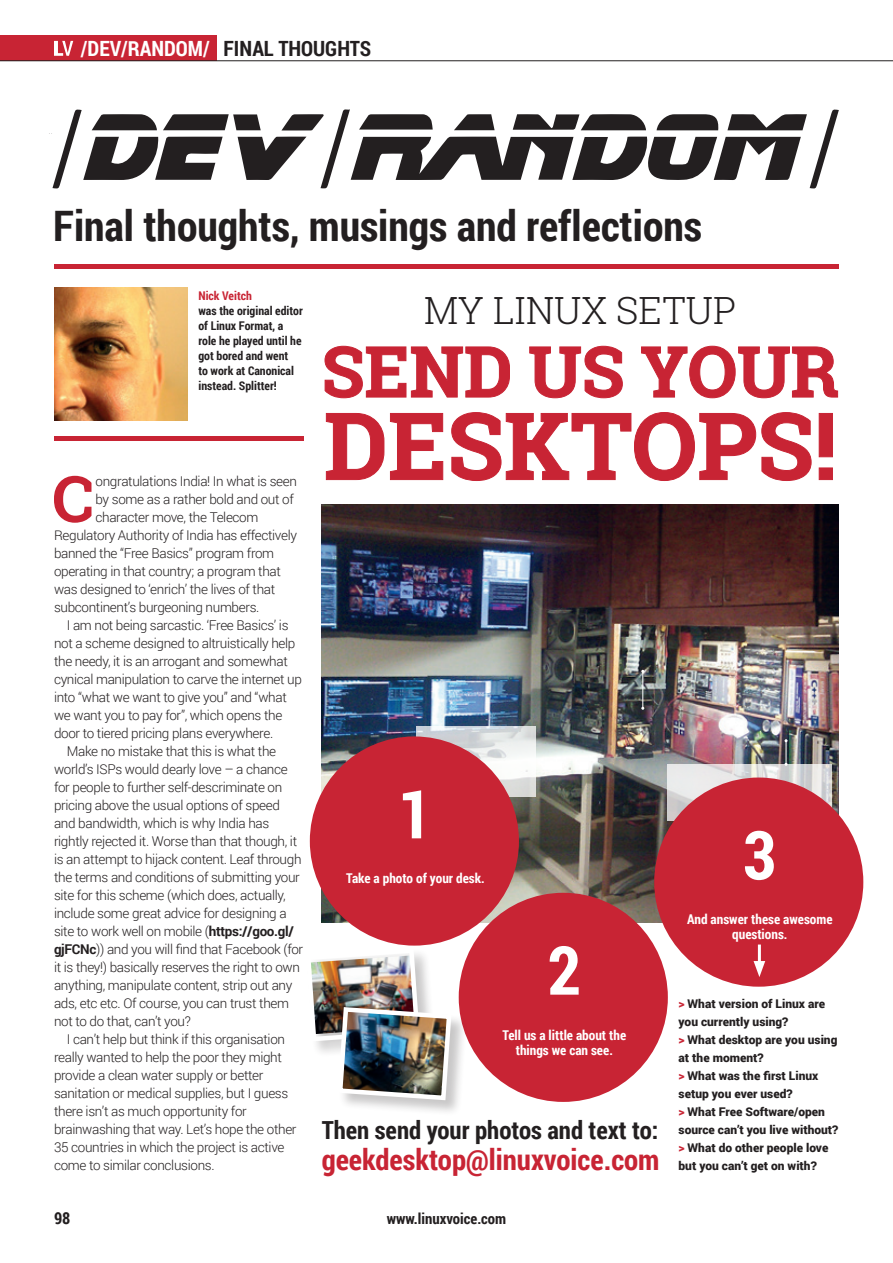
<style>
.page{position:relative;width:893px;height:1263px;background:#fff}
.page>*{position:absolute;margin:0;border:0;box-sizing:border-box;transform-origin:0 0}
.t1{font:700 93px "Roboto Slab";color:#c82434}
.t2{font:700 70.5px "Roboto Slab";color:#c82434}
.t3{font:700 67.5px "Roboto Condensed";color:#fff}
.t4{font:700 64.2px "Roboto Slab";color:#c82434}
.t5{font:700 42px "Roboto Condensed";color:#231f20}
.t6{font:300 37.5px "Roboto Slab";color:#231f20}
.t7{font:700 28.95px "Roboto Condensed";color:#c82434}
.t8{font:700 24.9px "Roboto Condensed";color:#231f20}
.t9{font:700 21px "Roboto Condensed";color:#231f20}
.t10{font:700 16.5px "Roboto Condensed";color:#231f20}
.t11{font:700 15px "Roboto Condensed";color:#231f20}
.t12{font:300 13.5px "Roboto";letter-spacing:-.025em;color:#231f20}
.t13{font:700 13.5px/15px "Roboto Condensed";color:#fff;text-align:center}
.t14{font:900 12px/18px "Roboto";color:#231f20}
.t15{font:700 12px/15px "Roboto Condensed";color:#231f20}
.t16{font:700 12px "Roboto Condensed";color:#c82434}
.s1{color:#fff}
.s2{font-weight:700}
.s3{color:#c82434}
</style>
<div class="page">
<div style="left:0;top:35px;width:216px;height:26px;background:#c82434"></div>
<svg style="left:54px;top:41px;width:19px;height:15px"></svg>
<hr style="left:0;top:60px;width:893px;height:1px;background:#231f20">
<div style="left:54px;top:264px;width:785px;height:5px;background:#c82434"></div>
<img style="left:54px;top:288px;width:134px;height:132px">
<hr style="left:54px;top:436px;width:250px;height:4px;background:#c82434">
<img style="left:322px;top:504px;width:517px;height:419px">
<svg style="left:49px;top:109px;width:790px;height:80px"></svg>
<svg style="left:667px;top:764px;width:165px;height:56px;background:#dfdfdf"></svg>
<hr style="left:642px;top:671px;width:1px;height:37px;background:#fff">
<svg style="left:784px;top:739px;width:3px;height:27px"></svg>
<svg style="left:416px;top:726px;width:120px;height:70px"></svg>
<svg style="left:325px;top:346px;width:185px;height:52px"></svg>
<svg style="left:529px;top:346px;width:94px;height:52px"></svg>
<svg style="left:641px;top:346px;width:197px;height:52px"></svg>
<svg style="left:326px;top:413px;width:58px;height:67px"></svg>
<svg style="left:390px;top:413px;width:53px;height:67px"></svg>
<svg style="left:451px;top:412px;width:360px;height:69px"></svg>
<svg style="left:819px;top:413px;width:14px;height:67px"></svg>
<div style="left:459px;top:893px;width:209px;height:209px;background:#c82434;border-radius:50%"></div>
<div style="left:654px;top:777px;width:209px;height:210px;background:#c82434;border-radius:50%"></div>
<hr style="left:758px;top:944px;width:3px;height:23px;background:#fff">
<svg style="left:753px;top:961px;width:12px;height:16px"></svg>
<div style="left:310px;top:736px;width:209px;height:209px;background:#c82434;border-radius:50%"></div>
<div style="left:338px;top:1007px;width:130px;height:110px;background:#231f20;opacity:.25"></div>
<img style="left:311px;top:953px;width:143px;height:150px">
<h3 class="t9" style="left:81px;top:34px;width:292px"><span class="s1">/DEV/RANDOM/</span> FINAL THOUGHTS</h3>
<h3 class="t5" style="left:53px;top:197px;width:650px">Final thoughts, musings and reflections</h3>
<p class="t16" style="left:198px;top:287px;width:55px">Nick Veitch</p>
<p class="t15" style="left:198px;top:303px;width:106px">was the original editor of Linux Format, a role he played until he got bored and went<br>to work at Canonical instead. Splitter!</p>
<h3 class="t4" style="left:52px;top:455px;width:43px">C</h3>
<p class="t12" style="left:96px;top:472px;width:203px">ongratulations India! In what is seen</p>
<p class="t12" style="left:96px;top:490px;width:200px">by some as a rather bold and out of</p>
<p class="t12" style="left:96px;top:508px;width:164px">character move, the Telecom</p>
<p class="t12" style="left:54px;top:526px;width:245px">Regulatory Authority of India has effectively</p>
<p class="t12" style="left:54px;top:544px;width:222px">banned the “Free Basics” program from</p>
<p class="t12" style="left:54px;top:562px;width:229px">operating in that country; a program that</p>
<p class="t12" style="left:54px;top:580px;width:223px">was designed to ‘enrich’ the lives of that</p>
<p class="t12" style="left:54px;top:598px;width:207px">subcontinent’s burgeoning numbers.</p>
<p class="t12" style="left:67px;top:616px;width:223px">I am not being sarcastic. ‘Free Basics’ is</p>
<p class="t12" style="left:54px;top:634px;width:243px">not a scheme designed to altruistically help</p>
<p class="t12" style="left:54px;top:652px;width:235px">the needy, it is an arrogant and somewhat</p>
<p class="t12" style="left:54px;top:670px;width:249px">cynical manipulation to carve the internet up</p>
<p class="t12" style="left:54px;top:688px;width:234px">into “what we want to give you” and “what</p>
<p class="t12" style="left:54px;top:706px;width:230px">we want you to pay for”, which opens the</p>
<p class="t12" style="left:54px;top:724px;width:221px">door to tiered pricing plans everywhere.</p>
<p class="t12" style="left:67px;top:742px;width:211px">Make no mistake that this is what the</p>
<p class="t12" style="left:54px;top:760px;width:235px">world’s ISPs would dearly love – a chance</p>
<p class="t12" style="left:54px;top:778px;width:230px">for people to further self-descriminate on</p>
<p class="t12" style="left:54px;top:796px;width:227px">pricing above the usual options of speed</p>
<p class="t12" style="left:54px;top:814px;width:217px">and bandwidth, which is why India has</p>
<p class="t12" style="left:54px;top:832px;width:245px">rightly rejected it. Worse than that though, it</p>
<p class="t12" style="left:54px;top:850px;width:249px">is an attempt to hijack content. Leaf through</p>
<p class="t12" style="left:54px;top:868px;width:247px">the terms and conditions of submitting your</p>
<p class="t12" style="left:54px;top:886px;width:233px">site for this scheme (which does, actually,</p>
<p class="t12" style="left:54px;top:904px;width:234px">include some great advice for designing a</p>
<p class="t12" style="left:54px;top:922px;width:241px">site to work well on mobile (<span class="s2">https://goo.gl/</span></p>
<p class="t12" style="left:54px;top:940px;width:251px"><span class="s2">gjFCNc</span>)) and you will find that Facebook (for</p>
<p class="t12" style="left:54px;top:958px;width:247px">it is they!) basically reserves the right to own</p>
<p class="t12" style="left:54px;top:976px;width:240px">anything, manipulate content, strip out any</p>
<p class="t12" style="left:54px;top:994px;width:237px">ads, etc etc. Of course, you can trust them</p>
<p class="t12" style="left:54px;top:1012px;width:138px">not to do that, can’t you?</p>
<p class="t12" style="left:67px;top:1030px;width:220px">I can’t help but think if this organisation</p>
<p class="t12" style="left:54px;top:1048px;width:229px">really wanted to help the poor they might</p>
<p class="t12" style="left:54px;top:1066px;width:211px">provide a clean water supply or better</p>
<p class="t12" style="left:54px;top:1084px;width:236px">sanitation or medical supplies, but I guess</p>
<p class="t12" style="left:54px;top:1102px;width:194px">there isn’t as much opportunity for</p>
<p class="t12" style="left:54px;top:1120px;width:244px">brainwashing that way. Let’s hope the other</p>
<p class="t12" style="left:54px;top:1138px;width:232px">35 countries in which the project is active</p>
<p class="t12" style="left:54px;top:1156px;width:162px">come to similar conclusions.</p>
<h3 class="t6" style="left:424px;top:285px;width:314px">MY LINUX SETUP</h3>
<h2 class="t2" style="left:322px;top:323px;width:519px">SEND US YOUR</h2>
<h1 class="t1" style="left:324px;top:382px;width:514px">DESKTOPS!</h1>
<h3 class="t3" style="left:399px;top:767px;width:35px">1</h3>
<p class="t13" style="left:346px;top:870px;width:140px">Take a photo of your desk.</p>
<h3 class="t3" style="left:548px;top:923px;width:35px">2</h3>
<p class="t13" style="left:502px;top:1027px;width:125px">Tell us a little about the things we can see.</p>
<h3 class="t8" style="left:322px;top:1112px;width:338px">Then send your photos and text to:</h3>
<h3 class="t7" style="left:322px;top:1139px;width:339px">geekdesktop@linuxvoice.com</h3>
<h3 class="t3" style="left:743px;top:808px;width:35px">3</h3>
<p class="t13" style="left:687px;top:911px;width:147px">And answer these awesome questions.</p>
<p class="t14" style="left:678px;top:994px;width:161px"><span class="s3">&gt;</span> What version of Linux are you currently using?<br><span class="s3">&gt;</span> What desktop are you using at the moment?<br><span class="s3">&gt;</span> What was the first Linux setup you ever used?<br><span class="s3">&gt;</span> What Free Software/open source can’t you live without? <span class="s3">&gt;</span> What do other people love but you can’t get on with?</p>
<p class="t10" style="left:54px;top:1207px;width:18px">98</p>
<p class="t11" style="left:387px;top:1208px;width:121px">www.linuxvoice.com</p>
</div>
